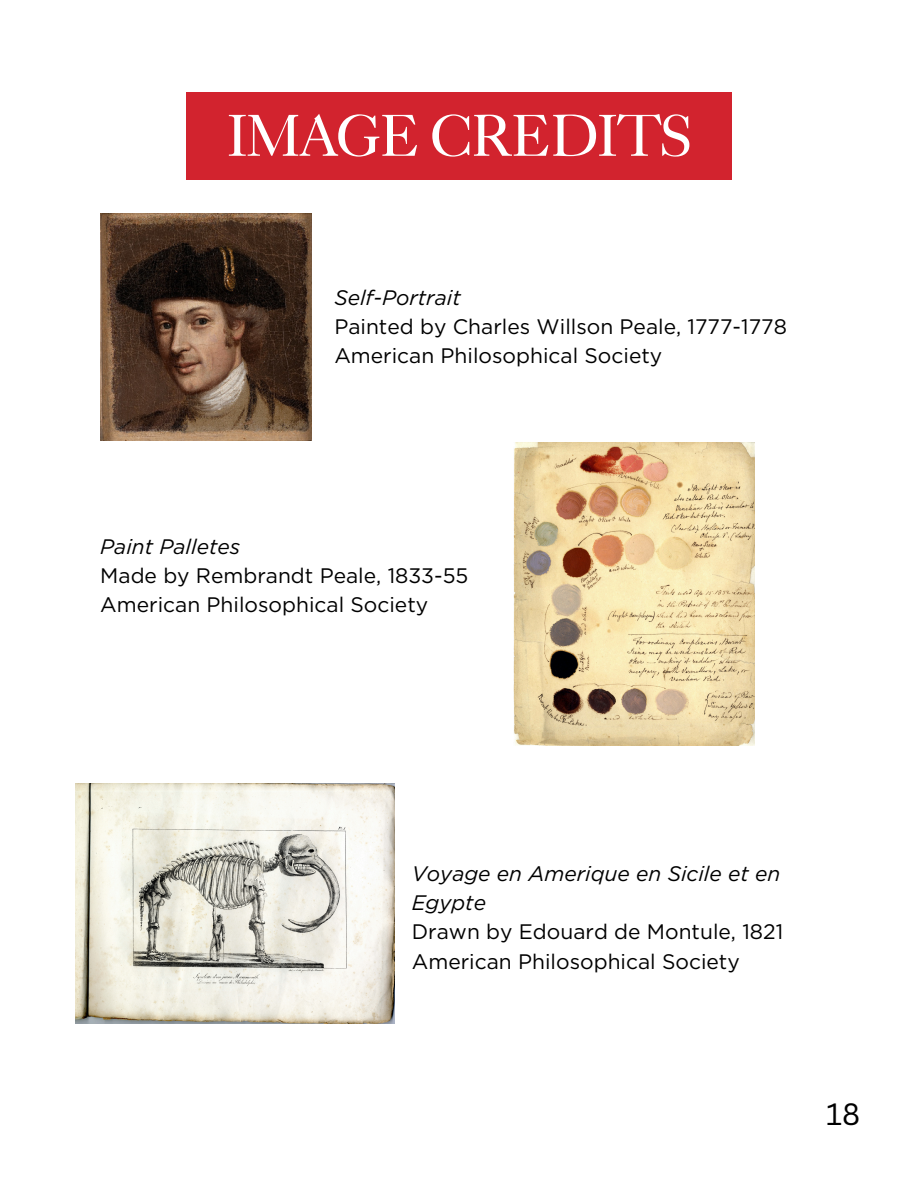
<style>
.page{position:relative;width:918px;height:1188px;background:#fff}
.page>*{position:absolute;margin:0;border:0;box-sizing:border-box;transform-origin:0 0}
.t1{font:59.25px "Caslon 540 LT Std";letter-spacing:-.05em;color:#fff}
.t2{font:30px "Canva Sans";color:#000}
.t3{font:21px "Gotham";color:#000}
.t4{font:italic 21px/29.2px "Gotham";color:#000}
</style>
<div class="page">
<div style="left:186px;top:92px;width:546px;height:88px;background:#d2232e"></div>
<img style="left:100px;top:214px;width:212px;height:227px">
<img style="left:513px;top:442px;width:241px;height:303px">
<img style="left:75px;top:784px;width:320px;height:239px">
<h1 class="t1" style="left:226px;top:114px;width:468px">IMAGE CREDITS</h1>
<p class="t4" style="left:334px;top:283px;width:128px">Self-Portrait</p>
<p class="t3" style="left:334px;top:314px;width:454px">Painted by Charles Willson Peale, 1777-1778</p>
<p class="t3" style="left:334px;top:343px;width:329px">American Philosophical Society</p>
<p class="t4" style="left:100px;top:532px;width:141px">Paint Palletes</p>
<p class="t3" style="left:100px;top:563px;width:370px">Made by Rembrandt Peale, 1833-55</p>
<p class="t3" style="left:100px;top:592px;width:329px">American Philosophical Society</p>
<p class="t4" style="left:412px;top:859px;width:370px">Voyage en Amerique en Sicile et en<br>Egypte</p>
<p class="t3" style="left:412px;top:919px;width:373px">Drawn by Edouard de Montule, 1821</p>
<p class="t3" style="left:412px;top:948px;width:329px">American Philosophical Society</p>
<h2 class="t2" style="left:826px;top:1093px;width:36px">18</h2>
</div>
